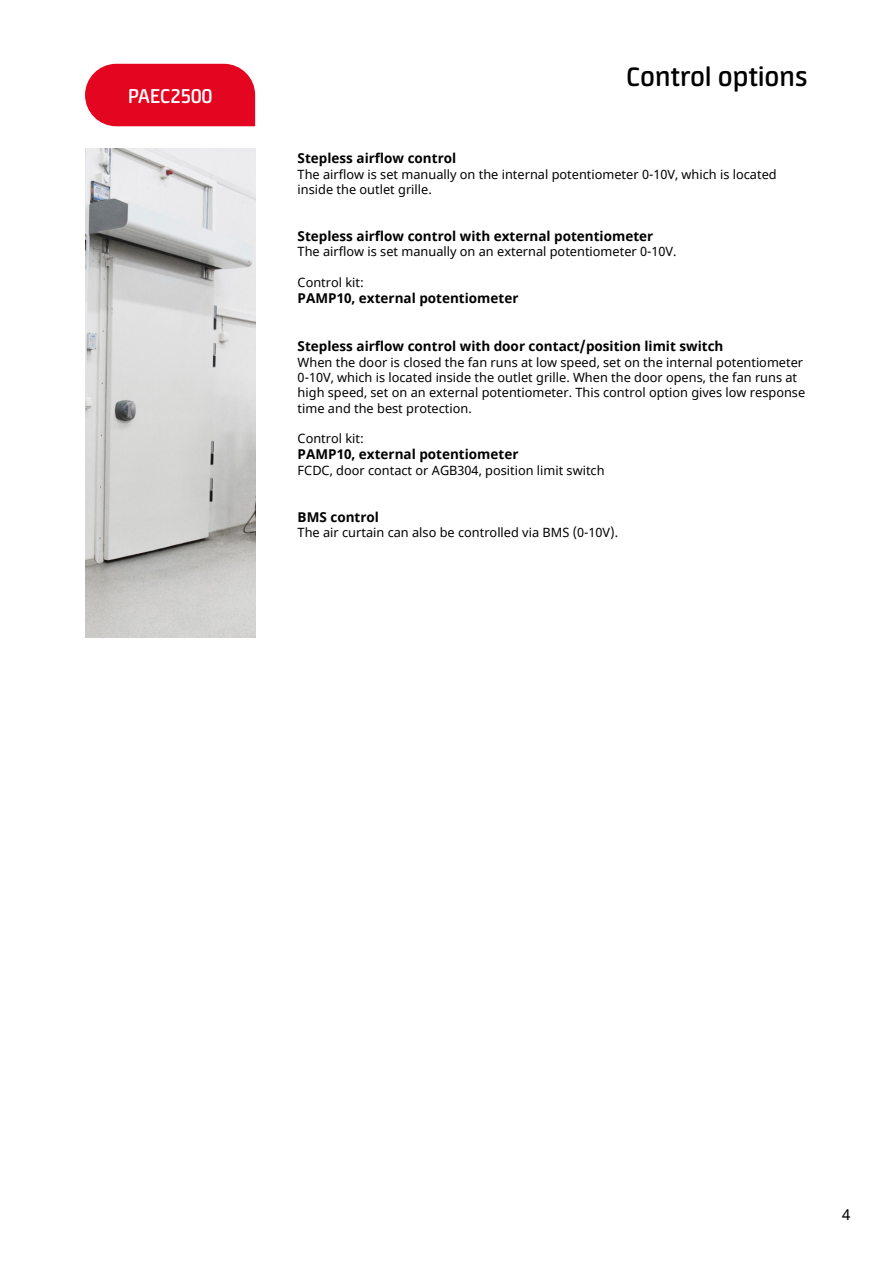
<style>
.page{position:relative;width:893px;height:1263px;background:#fff}
.page>*{position:absolute;margin:0;border:0;box-sizing:border-box;transform-origin:0 0}
.t1{font:600 30px "Neuron";color:#000}
.t2{font:600 22.5px "Neuron";color:#fff}
.t3{font:15px "Noto Sans";color:#000}
.t4{font:700 13.5px "Noto Sans";color:#000}
.t5{font:12.75px/15.3px "Noto Sans";color:#000}
</style>
<div class="page">
<img style="left:85px;top:149px;width:170px;height:488px">
<div style="left:85px;top:64px;width:170px;height:62px;background:#e40520"></div>
<h2 class="t2" style="left:128px;top:83px;width:85px">PAEC2500</h2>
<h1 class="t1" style="left:627px;top:60px;width:183px">Control options</h1>
<p class="t4" style="left:298px;top:149px;width:160px">Stepless airflow control</p>
<p class="t5" style="left:298px;top:167px;width:480px">The airflow is set manually on the internal potentiometer 0-10V, which is located inside the outlet grille.</p>
<p class="t4" style="left:298px;top:226px;width:357px">Stepless airflow control with external potentiometer</p>
<p class="t5" style="left:298px;top:244px;width:380px">The airflow is set manually on an external potentiometer 0-10V.</p>
<p class="t5" style="left:298px;top:275px;width:68px">Control kit:</p>
<p class="t4" style="left:298px;top:288px;width:222px">PAMP10, external potentiometer</p>
<p class="t4" style="left:298px;top:337px;width:427px">Stepless airflow control with door contact/position limit switch</p>
<p class="t5" style="left:298px;top:355px;width:509px">When the door is closed the fan runs at low speed, set on the internal potentiometer 0-10V, which is located inside the outlet grille. When the door opens, the fan runs at high speed, set on an external potentiometer. This control option gives low response time and the best protection.</p>
<p class="t5" style="left:298px;top:431px;width:68px">Control kit:</p>
<p class="t4" style="left:298px;top:445px;width:222px">PAMP10, external potentiometer</p>
<p class="t5" style="left:298px;top:463px;width:308px">FCDC, door contact or AGB304, position limit switch</p>
<p class="t4" style="left:298px;top:507px;width:83px">BMS control</p>
<p class="t5" style="left:298px;top:525px;width:322px">The air curtain can also be controlled via BMS (0-10V).</p>
<p class="t3" style="left:842px;top:1204px;width:10px">4</p>
</div>
